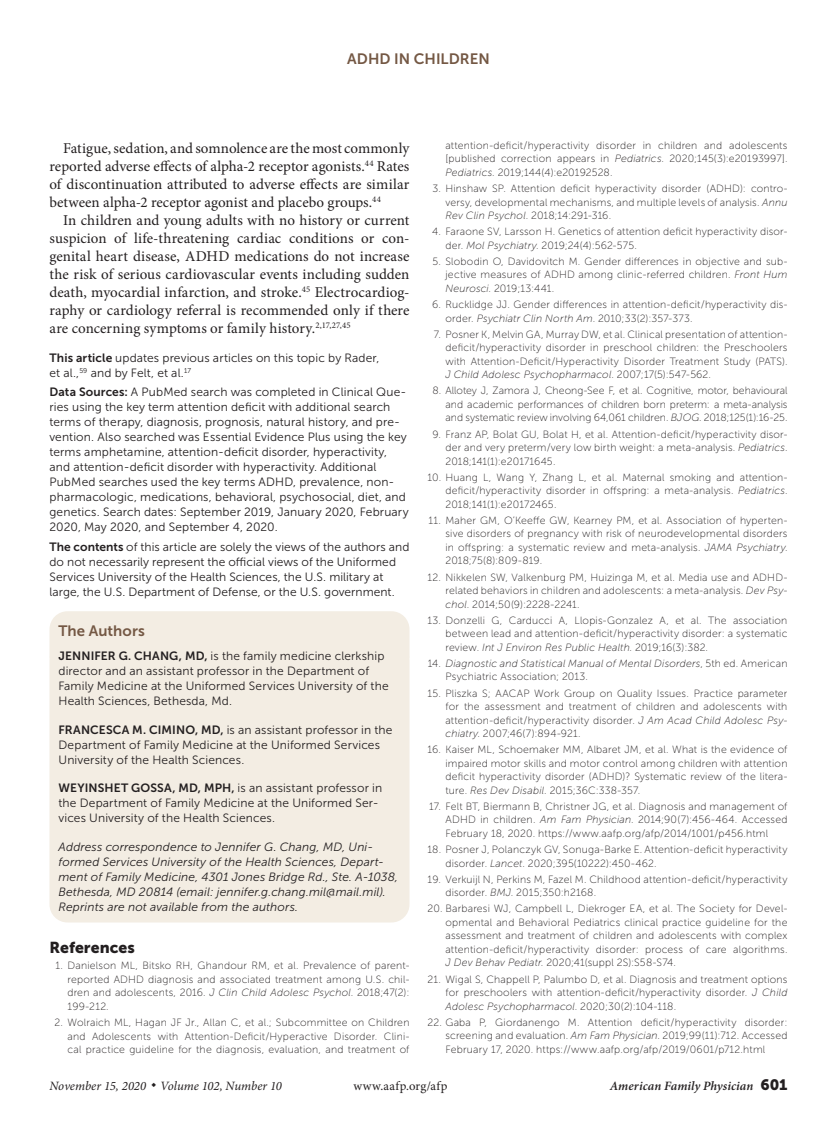
<style>
.page{position:relative;width:837px;height:1134px;background:#fff}
.page>*{position:absolute;margin:0;border:0;box-sizing:border-box;transform-origin:0 0}
.refs_head{font:15.75px "Museo Sans 900";letter-spacing:.005em;color:#231f20}
.body_text{font:15px/18px "Minion Pro";letter-spacing:.005em;color:#231f20;text-align:justify}
.auth_info_head{font:15px "Museo Sans 700";color:#745844}
.t1{font:italic 12.75px "Minion Pro";color:#231f20}
.t2{font:italic 600 12.75px "Minion Pro";letter-spacing:.005em;color:#231f20}
.t3{font:12.75px "Minion Pro";letter-spacing:.03em;color:#231f20}
.blurb{font:12px/15px "Museo Sans 300";letter-spacing:.01em;color:#231f20}
.auth_info{font:12px/15px "Museo Sans 300";letter-spacing:.01em;color:#231f20}
.auth_info-2{font:italic 12px/15px "Museo Sans 300";letter-spacing:.01em;color:#231f20}
.refs{font:10.5px/13.5px "Museo Sans 100";letter-spacing:.015em;color:#231f20;text-align:justify}
.refs-2{font:italic 10.5px/13.5px "Museo Sans 100";letter-spacing:.015em;color:#231f20}
.s1{font-family:"Museo Sans 700"}
.s2{font-style:italic}
.s3{font-style:normal}
.s4{font-family:"Museo Sans 900";font-weight:400;font-style:normal;font-size:15px}
</style>
<div class="page">
<div style="left:50px;top:611px;width:360px;height:45px;background:#f3ede3"></div>
<div style="left:50px;top:642px;width:360px;height:280px;background:#f3ede3;border-radius:18px"></div>
<h2 class="auth_info_head" style="left:347px;top:50px;width:144px">ADHD IN CHILDREN</h2>
<p class="body_text" style="left:50px;top:139px;width:362px;text-indent:14px">Fatigue, sedation, and somnolence are the most commonly reported adverse effects of alpha-2 receptor agonists.<sup>44</sup> Rates of discontinuation attributed to adverse effects are similar between alpha-2 receptor agonist and placebo groups.<sup>44</sup></p>
<p class="body_text" style="left:50px;top:211px;width:362px;text-indent:14px">In children and young adults with no history or current suspicion of life-threatening cardiac conditions or con&shy;genital heart disease, ADHD medications do not increase the risk of serious cardiovascular events including sudden death, myocardial infarction, and stroke.<sup>45</sup> Electrocardiog&shy;raphy or cardiology referral is recommended only if there are concerning symptoms or family history.<sup>2,17,27,45</sup></p>
<p class="blurb" style="left:50px;top:350px;width:331px"><span class="s1">This article</span> updates previous articles on this topic by Rader, et al.,<sup>59</sup> and by Felt, et al.<sup>17</sup></p>
<p class="blurb" style="left:50px;top:384px;width:361px"><span class="s1">Data Sources:</span> A PubMed search was completed in Clinical Que&shy;ries using the key term attention deficit with additional search terms of therapy, diagnosis, prognosis, natural history, and pre&shy;vention. Also searched was Essential Evidence Plus using the key terms amphetamine, attention-deficit disorder, hyperactivity, and attention-deficit disorder with hyperactivity. Additional PubMed searches used the key terms ADHD, prevalence, non&shy;pharmacologic, medications, behavioral, psychosocial, diet, and genetics. Search dates: September 2019, January 2020, February 2020, May 2020, and September 4, 2020.</p>
<p class="blurb" style="left:50px;top:539px;width:362px"><span class="s1">The contents</span> of this article are solely the views of the authors and do not necessarily represent the official views of the Uniformed Services University of the Health Sciences, the U.S. military at large, the U.S. Department of Defense, or the U.S. government.</p>
<p class="auth_info_head" style="left:58px;top:622px;width:88px">The Authors</p>
<p class="auth_info" style="left:58px;top:648px;width:332px"><span class="s1">JENNIFER G. CHANG, MD,</span> is the family medicine clerkship director and an assistant professor in the Department of Family Medicine at the Uniformed Services University of the Health Sciences, Bethesda, Md.</p>
<p class="auth_info" style="left:58px;top:722px;width:336px"><span class="s1">FRANCESCA M. CIMINO, MD,</span> is an assistant professor in the<br>Department of Family Medicine at the Uniformed Services<br>University of the Health Sciences.</p>
<p class="auth_info" style="left:58px;top:780px;width:325px"><span class="s1">WEYINSHET GOSSA, MD, MPH,</span> is an assistant professor in the Department of Family Medicine at the Uniformed Ser&shy;vices University of the Health Sciences.</p>
<p class="auth_info-2" style="left:58px;top:839px;width:341px">Address correspondence to Jennifer G. Chang, MD, Uni&shy;formed Services University of the Health Sciences, Depart&shy;ment of Family Medicine, 4301 Jones Bridge Rd., Ste. A-1038, Bethesda, MD 20814 (email: jennifer.g.chang.mil@mail.mil).<br>Reprints are not available from the authors.</p>
<p class="refs_head" style="left:50px;top:938px;width:87px">References</p>
<p class="refs" style="left:68px;top:959px;width:344px;text-indent:-12px">1. Danielson ML, Bitsko RH, Ghandour RM, et al. Prevalence of parent&shy;reported ADHD diagnosis and associated treatment among U.S. chil&shy;dren and adolescents, 2016. <span class="s2">J Clin Child Adolesc Psychol</span>. 2018;47(2):<br>199-212.</p>
<p class="refs" style="left:68px;top:1016px;width:344px;text-indent:-13px">2. Wolraich ML, Hagan JF Jr., Allan C, et al.; Subcommittee on Children and Adolescents with Attention-Deficit/Hyperactive Disorder. Clini&shy;cal practice guideline for the diagnosis, evaluation, and treatment of</p>
<p class="refs" style="left:446px;top:139px;width:344px">attention-deficit/hyperactivity disorder in children and adolescents [published correction appears in <span class="s2">Pediatrics</span>. 2020;145(3):e20193997].<br><span class="s2">Pediatrics</span>. 2019;144(4):e20192528.</p>
<p class="refs" style="left:446px;top:182px;width:344px;text-indent:-13px">3. Hinshaw SP. Attention deficit hyperactivity disorder (ADHD): contro&shy;versy, developmental mechanisms, and multiple levels of analysis. <span class="s2">Annu Rev Clin Psychol</span>. 2018;14:291-316.</p>
<p class="refs" style="left:446px;top:225px;width:344px;text-indent:-13px">4. Faraone SV, Larsson H. Genetics of attention deficit hyperactivity disor&shy;der. <span class="s2">Mol Psychiatry</span>. 2019;24(4):562-575.</p>
<p class="refs" style="left:446px;top:255px;width:344px;text-indent:-13px">5. Slobodin O, Davidovitch M. Gender differences in objective and sub&shy;jective measures of ADHD among clinic-referred children. <span class="s2">Front Hum Neurosci</span>. 2019;13:441.</p>
<p class="refs" style="left:446px;top:298px;width:344px;text-indent:-13px">6. Rucklidge JJ. Gender differences in attention-deficit/hyperactivity dis&shy;order. <span class="s2">Psychiatr Clin North Am</span>. 2010;33(2):357-373.</p>
<p class="refs" style="left:446px;top:327px;width:344px;text-indent:-12px">7. Posner K, Melvin GA, Murray DW, et al. Clinical presentation of attention&shy;deficit/hyperactivity disorder in preschool children: the Preschoolers with Attention-Deficit/Hyperactivity Disorder Treatment Study (PATS).<br><span class="s2">J Child Adolesc Psychopharmacol</span>. 2007;17(5):547-562.</p>
<p class="refs" style="left:446px;top:384px;width:344px;text-indent:-13px">8. Allotey J, Zamora J, Cheong-See F, et al. Cognitive, motor, behavioural and academic performances of children born preterm: a meta-analysis and systematic review involving 64,061 children. <span class="s2">BJOG</span>. 2018;125(1):16-25.</p>
<p class="refs" style="left:446px;top:427px;width:344px;text-indent:-13px">9. Franz AP, Bolat GU, Bolat H, et al. Attention-deficit/hyperactivity disor&shy;der and very preterm/very low birth weight: a meta-analysis. <span class="s2">Pediatrics</span>.<br>2018;141(1):e20171645.</p>
<p class="refs" style="left:446px;top:470px;width:344px;text-indent:-18px">10. Huang L, Wang Y, Zhang L, et al. Maternal smoking and attention&shy;deficit/hyperactivity disorder in offspring: a meta-analysis. <span class="s2">Pediatrics</span>.<br>2018;141(1):e20172465.</p>
<p class="refs" style="left:446px;top:514px;width:344px;text-indent:-17px">11. Maher GM, O’Keeffe GW, Kearney PM, et al. Association of hyperten&shy;sive disorders of pregnancy with risk of neurodevelopmental disorders in offspring: a systematic review and meta-analysis. <span class="s2">JAMA Psychiatry</span>.<br>2018;75(8):809-819.</p>
<p class="refs" style="left:446px;top:570px;width:344px;text-indent:-18px">12. Nikkelen SW, Valkenburg PM, Huizinga M, et al. Media use and ADHD&shy;related behaviors in children and adolescents: a meta-analysis. <span class="s2">Dev Psy&shy;chol</span>. 2014;50(9):2228-2241.</p>
<p class="refs" style="left:446px;top:614px;width:344px;text-indent:-18px">13. Donzelli G, Carducci A, Llopis-Gonzalez A, et al. The association between lead and attention-deficit/hyperactivity disorder: a systematic review. <span class="s2">Int J Environ Res Public Health</span>. 2019;16(3):382.</p>
<p class="refs-2" style="left:446px;top:657px;width:344px;text-indent:-18px"><span class="s3">14.</span> Diagnostic and Statistical Manual of Mental Disorders<span class="s3">, 5th ed. American<br>Psychiatric Association; 2013.</span></p>
<p class="refs" style="left:446px;top:686px;width:344px;text-indent:-18px">15. Pliszka S; AACAP Work Group on Quality Issues. Practice parameter for the assessment and treatment of children and adolescents with attention-deficit/hyperactivity disorder. <span class="s2">J Am Acad Child Adolesc Psy&shy;chiatry</span>. 2007;46(7):894-921.</p>
<p class="refs" style="left:446px;top:743px;width:344px;text-indent:-18px">16. Kaiser ML, Schoemaker MM, Albaret JM, et al. What is the evidence of impaired motor skills and motor control among children with attention deficit hyperactivity disorder (ADHD)? Systematic review of the litera&shy;ture. <span class="s2">Res Dev Disabil</span>. 2015;36C:338-357.</p>
<p class="refs" style="left:446px;top:800px;width:343px;text-indent:-16px">17. Felt BT, Biermann B, Christner JG, et al. Diagnosis and management of ADHD in children. <span class="s2">Am Fam Physician</span>. 2014;90(7):456-464. Accessed February 18, 2020. https://www.aafp.org/afp/2014/1001/p456.html</p>
<p class="refs" style="left:446px;top:843px;width:344px;text-indent:-18px">18. Posner J, Polanczyk GV, Sonuga-Barke E. Attention-deficit hyperactivity disorder. <span class="s2">Lancet</span>. 2020;395(10222):450-462.</p>
<p class="refs" style="left:446px;top:873px;width:344px;text-indent:-18px">19. Verkuijl N, Perkins M, Fazel M. Childhood attention-deficit/hyperactivity disorder. <span class="s2">BMJ</span>. 2015;350:h2168.</p>
<p class="refs" style="left:446px;top:902px;width:344px;text-indent:-18px">20. Barbaresi WJ, Campbell L, Diekroger EA, et al. The Society for Devel&shy;opmental and Behavioral Pediatrics clinical practice guideline for the assessment and treatment of children and adolescents with complex attention-deficit/hyperactivity disorder: process of care algorithms.<br><span class="s2">J Dev Behav Pediatr</span>. 2020;41(suppl 2S):S58-S74.</p>
<p class="refs" style="left:446px;top:972px;width:344px;text-indent:-18px">21. Wigal S, Chappell P, Palumbo D, et al. Diagnosis and treatment options for preschoolers with attention-deficit/hyperactivity disorder. <span class="s2">J Child Adolesc Psychopharmacol</span>. 2020;30(2):104-118.</p>
<p class="refs" style="left:446px;top:1016px;width:344px;text-indent:-18px">22. Gaba P, Giordanengo M. Attention deficit/hyperactivity disorder: screening and evaluation. <span class="s2">Am Fam Physician</span>. 2019;99(11):712. Accessed February 17, 2020. https://www.aafp.org/afp/2019/0601/p712.html</p>
<p class="t1" style="left:50px;top:1078px;width:234px">November 15, 2020 ◆ Volume 102, Number 10</p>
<p class="t3" style="left:353px;top:1078px;width:96px">www.aafp.org/afp</p>
<p class="t2" style="left:610px;top:1077px;width:179px">American Family Physician <span class="s4">601</span></p>
</div>
